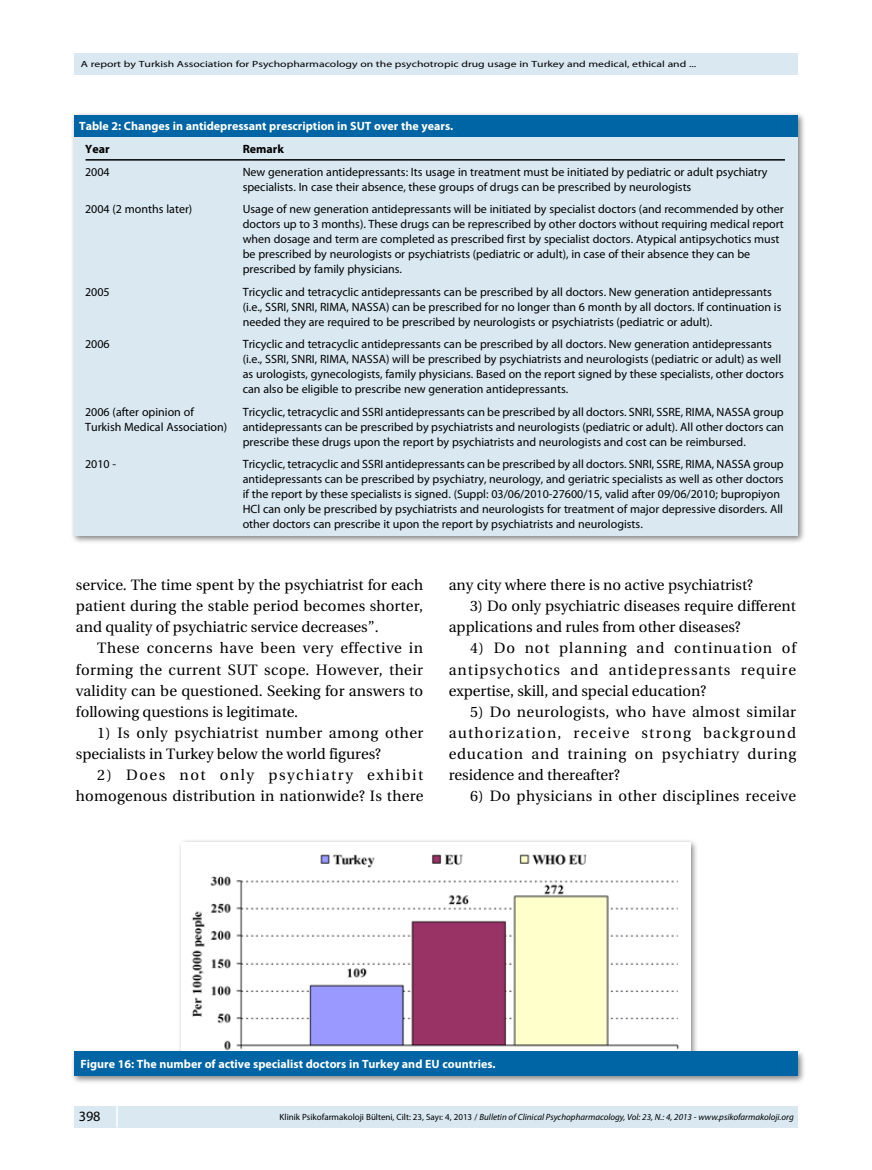
<style>
.page{position:relative;width:872px;height:1170px;background:#fff}
.page>*{position:absolute;margin:0;border:0;box-sizing:border-box;transform-origin:0 0}
.t1{font:15px/21px "Utopia Medium Tr";color:#000;text-align:justify}
.t2{font:15px "Utopia Medium Tr";letter-spacing:.025em;color:#000}
.t3{font:14.25px "Myriad Pro";color:#000}
.t4{font:12px/15px "Myriad Pro";color:#000}
.t5{font:700 12px "Myriad Pro";color:#fff}
.t6{font:700 12px "Myriad Pro";color:#000}
.t7{font:italic 9px "Myriad Pro";color:#000}
.t8{font:9px "Myriad Pro";color:#000;scale:1.3 1}
.s1{font-style:normal}
</style>
<div class="page">
<div style="left:74px;top:1106px;width:723px;height:21px;background:#d9e8f1"></div>
<hr style="left:116px;top:1106px;width:2px;height:21px;background:#fff">
<div style="left:74px;top:53px;width:723px;height:21px;background:#d9e8f1"></div>
<div style="left:71px;top:111px;width:735px;height:433px;background:#000;opacity:.5"></div>
<div style="left:74px;top:115px;width:723px;height:23px;background:#0065a4"></div>
<div style="left:74px;top:137px;width:723px;height:399px;background:#d9e8f1"></div>
<hr style="left:86px;top:159px;width:699px;height:2px;background:#000">
<div style="left:71px;top:838px;width:735px;height:246px;background:#000;opacity:.5"></div>
<img style="left:182px;top:842px;width:508px;height:209px">
<div style="left:74px;top:1051px;width:723px;height:24px;background:#0065a4"></div>
<p class="t8" style="left:81px;top:59px;width:475px">A report by Turkish Association for Psychopharmacology on the psychotropic drug usage in Turkey and medical, ethical and ...</p>
<p class="t5" style="left:79px;top:118px;width:376px">Table 2: Changes in antidepressant prescription in SUT over the years.</p>
<p class="t6" style="left:85px;top:141px;width:26px">Year</p>
<p class="t6" style="left:243px;top:141px;width:43px">Remark</p>
<p class="t4" style="left:85px;top:164px;width:26px">2004</p>
<p class="t4" style="left:243px;top:164px;width:526px">New generation antidepressants: Its usage in treatment must be initiated by pediatric or adult psychiatry specialists. In case their absence, these groups of drugs can be prescribed by neurologists</p>
<p class="t4" style="left:85px;top:201px;width:109px">2004 (2 months later)</p>
<p class="t4" style="left:243px;top:201px;width:542px">Usage of new generation antidepressants will be initiated by specialist doctors (and recommended by other doctors up to 3 months). These drugs can be represcribed by other doctors without requiring medical report when dosage and term are completed as prescribed first by specialist doctors. Atypical antipsychotics must be prescribed by neurologists or psychiatrists (pediatric or adult), in case of their absence they can be prescribed by family physicians.</p>
<p class="t4" style="left:85px;top:284px;width:26px">2005</p>
<p class="t4" style="left:243px;top:284px;width:540px">Tricyclic and tetracyclic antidepressants can be prescribed by all doctors. New generation antidepressants (i.e., SSRI, SNRI, RIMA, NASSA) can be prescribed for no longer than 6 month by all doctors. If continuation is needed they are required to be prescribed by neurologists or psychiatrists (pediatric or adult).</p>
<p class="t4" style="left:85px;top:336px;width:26px">2006</p>
<p class="t4" style="left:243px;top:336px;width:542px">Tricyclic and tetracyclic antidepressants can be prescribed by all doctors. New generation antidepressants (i.e., SSRI, SNRI, RIMA, NASSA) will be prescribed by psychiatrists and neurologists (pediatric or adult) as well as urologists, gynecologists, family physicians. Based on the report signed by these specialists, other doctors can also be eligible to prescribe new generation antidepressants.</p>
<p class="t4" style="left:85px;top:404px;width:110px">2006 (after opinion of</p>
<p class="t4" style="left:243px;top:404px;width:542px">Tricyclic, tetracyclic and SSRI antidepressants can be prescribed by all doctors. SNRI, SSRE, RIMA, NASSA group</p>
<p class="t4" style="left:85px;top:419px;width:144px">Turkish Medical Association)</p>
<p class="t4" style="left:243px;top:419px;width:542px">antidepressants can be prescribed by psychiatrists and neurologists (pediatric or adult). All other doctors can prescribe these drugs upon the report by psychiatrists and neurologists and cost can be reimbursed.</p>
<p class="t4" style="left:85px;top:456px;width:33px">2010 -</p>
<p class="t4" style="left:243px;top:456px;width:542px">Tricyclic, tetracyclic and SSRI antidepressants can be prescribed by all doctors. SNRI, SSRE, RIMA, NASSA group antidepressants can be prescribed by psychiatry, neurology, and geriatric specialists as well as other doctors if the report by these specialists is signed. (Suppl: 03/06/2010-27600/15, valid after 09/06/2010; bupropiyon HCl can only be prescribed by psychiatrists and neurologists for treatment of major depressive disorders. All other doctors can prescribe it upon the report by psychiatrists and neurologists.</p>
<p class="t1" style="left:76px;top:575px;width:349px">service. The time spent by the psychiatrist for each patient during the stable period becomes shorter, and quality of psychiatric service decreases”.</p>
<p class="t1" style="left:76px;top:638px;width:349px;text-indent:21px">These concerns have been very effective in forming the current SUT scope. However, their validity can be questioned. Seeking for answers to following questions is legitimate.</p>
<p class="t1" style="left:76px;top:722px;width:349px;text-indent:21px">1) Is only psychiatrist number among other specialists in Turkey below the world figures?</p>
<p class="t1" style="left:76px;top:764px;width:349px;text-align:right">2) Does not only psychiatry exhibit homogenous distribution in nationwide? Is there</p>
<p class="t1" style="left:449px;top:575px;width:306px">any city where there is no active psychiatrist?</p>
<p class="t1" style="left:449px;top:596px;width:349px;text-indent:21px">3) Do only psychiatric diseases require different applications and rules from other diseases?</p>
<p class="t1" style="left:449px;top:638px;width:349px;text-indent:21px">4) Do not planning and continuation of antipsychotics and antidepressants require expertise, skill, and special education?</p>
<p class="t1" style="left:449px;top:701px;width:349px;text-indent:21px">5) Do neurologists, who have almost similar authorization, receive strong background education and training on psychiatry during residence and thereafter?</p>
<p class="t2" style="left:470px;top:786px;width:328px">6) Do physicians in other disciplines receive</p>
<p class="t5" style="left:81px;top:1055px;width:416px">Figure 16: The number of active specialist doctors in Turkey and EU countries.</p>
<p class="t3" style="left:79px;top:1107px;width:23px">398</p>
<p class="t7" style="left:280px;top:1111px;width:515px"><span class="s1">Klinik Psikofarmakoloji Bülteni, Cilt: 23, Sayı: 4, 2013 /</span> Bulletin of Clinical Psychopharmacology, Vol: 23, N.: 4, 2013 - www.psikofarmakoloji.org</p>
</div>
